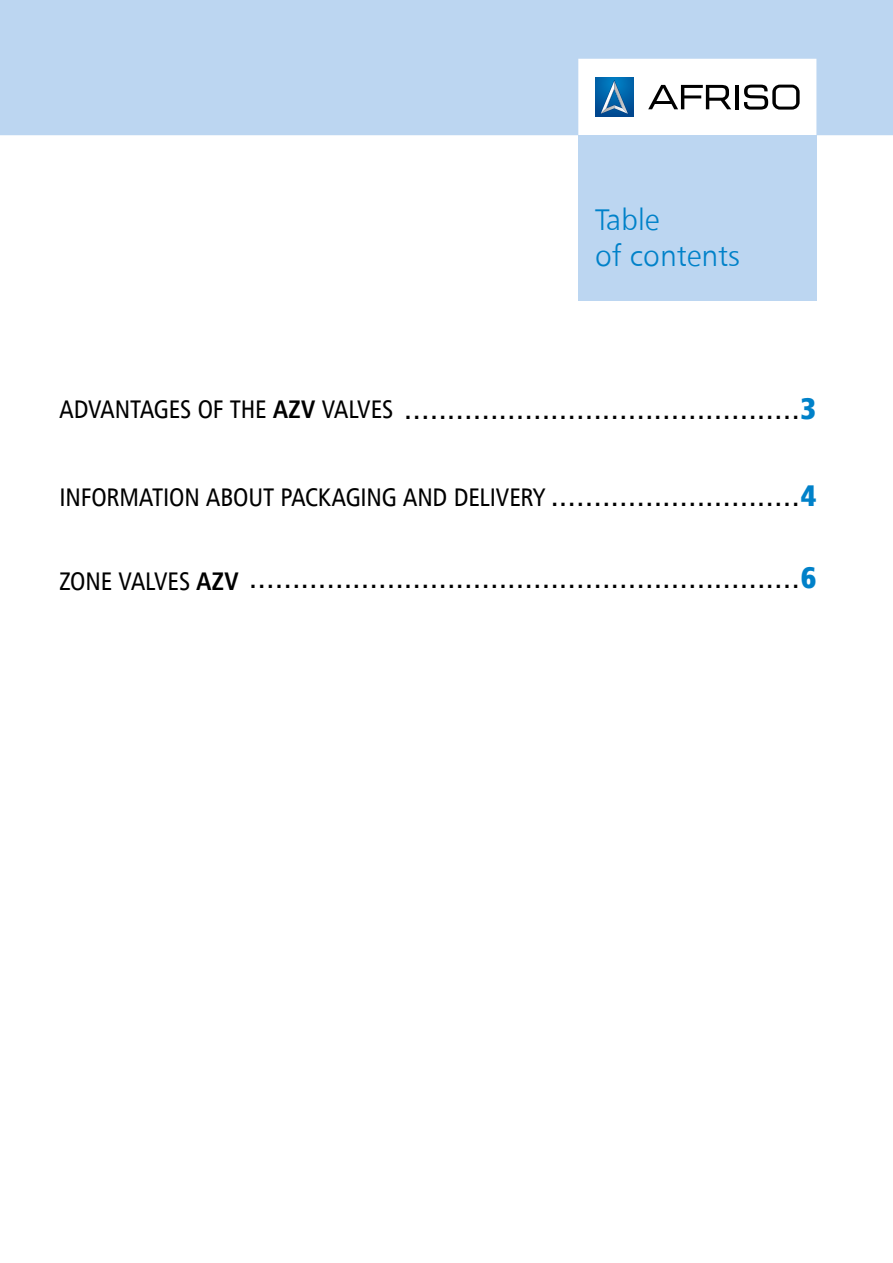
<style>
.page{position:relative;width:893px;height:1263px;background:#fff}
.page>*{position:absolute;margin:0;border:0;box-sizing:border-box;transform-origin:0 0}
.Spis_numer{font:30px "Humnst 777 EU";color:#000}
.Tytuł_karty{font:30px "Humnst 777 Lt EU";color:#0081c9}
.Spis_treści{font:25.5px "Humnst 777 Cn EU";letter-spacing:-.005em;color:#000}
.s1{font-weight:700}
.s2{font-family:"Humnst 777 X Blk Cn EU";color:#0081c9}
</style>
<div class="page">
<svg style="left:0;top:0;width:893px;height:135px;background:#c3daf2"></svg>
<div style="left:595px;top:78px;width:38px;height:38px;background:linear-gradient(to bottom,#006db2,#00478f)"></div>
<svg style="left:600px;top:80px;width:29px;height:35px"></svg>
<svg style="left:744px;top:85px;width:55px;height:25px"></svg>
<hr style="left:735px;top:85px;width:4px;height:24px;background:#000">
<svg style="left:648px;top:85px;width:83px;height:24px"></svg>
<div style="left:578px;top:135px;width:238px;height:166px;background:#bcd6f1"></div>
<p class="Tytuł_karty" style="left:595px;top:201px;width:66px">Table</p>
<p class="Tytuł_karty" style="left:595px;top:237px;width:146px">of contents</p>
<p class="Spis_treści" style="left:60px;top:393px;width:335px">ADVANTAGES OF THE <span class="s1">AZV</span> VALVES</p>
<p class="Spis_numer" style="left:404px;top:390px;width:414px">..............................................<span class="s2">3</span></p>
<p class="Spis_treści" style="left:60px;top:481px;width:487px">INFORMATION ABOUT PACKAGING AND DELIVERY</p>
<p class="Spis_numer" style="left:550px;top:477px;width:268px">.............................<span class="s2">4</span></p>
<p class="Spis_treści" style="left:60px;top:565px;width:181px">ZONE VALVES <span class="s1">AZV</span></p>
<p class="Spis_numer" style="left:249px;top:559px;width:569px">................................................................<span class="s2">6</span></p>
</div>
